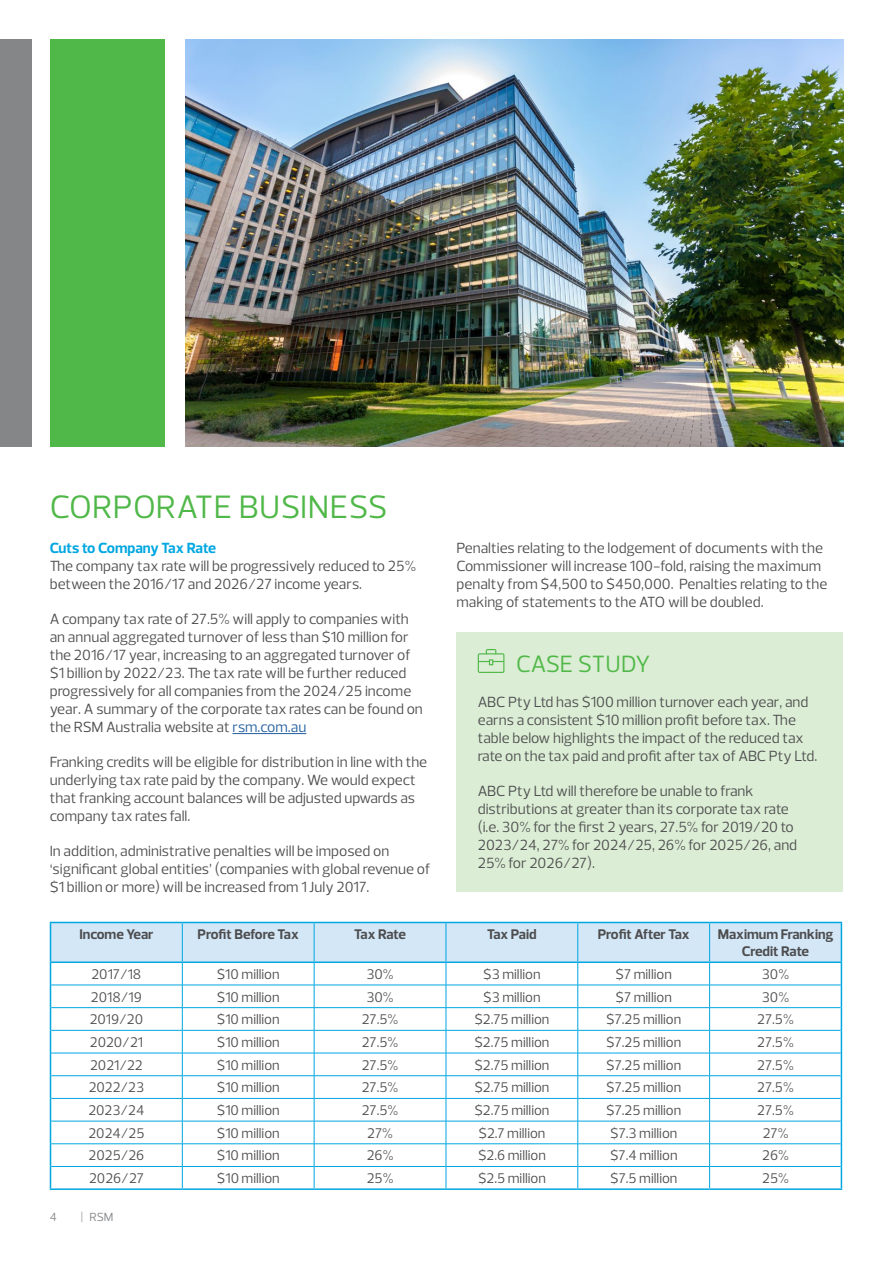
<style>
.page{position:relative;width:893px;height:1263px;background:#fff}
.page>*{position:absolute;margin:0;border:0;box-sizing:border-box;transform-origin:0 0}
.t1{font:33px "Prelo";letter-spacing:.015em;color:#50b848}
.t2{font:24px "Prelo";letter-spacing:-.015em;color:#50b848}
.t3{font:15px/18px "Prelo";color:#4d4d4f}
.t4{font:700 15px "Prelo";color:#00a7e1}
.t5{font:14.25px "Prelo";color:#4d4d4f}
.t6{font:700 14.25px/17.1px "Prelo";color:#4d4d4f;text-align:center}
.t7{font:12px "Prelo";color:#848688}
.s1{color:#215e9e}
</style>
<div class="page">
<hr style="left:232px;top:733px;width:74px;height:1px;background:#215e9e">
<img style="left:186px;top:39px;width:657px;height:407px">
<div style="left:50px;top:39px;width:114px;height:407px;background:#50b848"></div>
<div style="left:0;top:39px;width:31px;height:407px;background:#848688"></div>
<hr style="left:50px;top:1188px;width:132px;height:2px;background:#00a7e1">
<hr style="left:182px;top:1188px;width:132px;height:2px;background:#00a7e1">
<hr style="left:314px;top:1188px;width:132px;height:2px;background:#00a7e1">
<hr style="left:446px;top:1188px;width:132px;height:2px;background:#00a7e1">
<hr style="left:578px;top:1188px;width:132px;height:2px;background:#00a7e1">
<hr style="left:710px;top:1188px;width:132px;height:2px;background:#00a7e1">
<svg style="left:50px;top:922px;width:792px;height:266px"></svg>
<hr style="left:710px;top:985px;width:131px;height:1px;background:#00a7e1">
<div style="left:456px;top:632px;width:387px;height:260px;background:#dbedd4"></div>
<svg style="left:478px;top:649px;width:26px;height:24px"></svg>
<h1 class="t1" style="left:50px;top:487px;width:339px">CORPORATE BUSINESS</h1>
<p class="t4" style="left:50px;top:539px;width:168px">Cuts to Company Tax Rate</p>
<p class="t3" style="left:50px;top:557px;width:368px">The company tax rate will be progressively reduced to 25% between the 2016/17 and 2026/27 income years.</p>
<p class="t3" style="left:50px;top:610px;width:375px">A company tax rate of 27.5% will apply to companies with an annual aggregated turnover of less than $10 million for the 2016/17 year, increasing to an aggregated turnover of $1 billion by 2022/23. The tax rate will be further reduced progressively for all companies from the 2024/25 income year. A summary of the corporate tax rates can be found on the RSM Australia website at <span class="s1">rsm.com.au</span></p>
<p class="t3" style="left:50px;top:753px;width:379px">Franking credits will be eligible for distribution in line with the underlying tax rate paid by the company. We would expect that franking account balances will be adjusted upwards as company tax rates fall.</p>
<p class="t3" style="left:50px;top:842px;width:382px">In addition, administrative penalties will be imposed on ‘significant global entities’ (companies with global revenue of $1 billion or more) will be increased from 1 July 2017.</p>
<p class="t3" style="left:456px;top:539px;width:372px">Penalties relating to the lodgement of documents with the Commissioner will increase 100-fold, raising the maximum penalty from $4,500 to $450,000. Penalties relating to the making of statements to the ATO will be doubled.</p>
<h2 class="t2" style="left:516px;top:649px;width:136px">CASE STUDY</h2>
<p class="t3" style="left:478px;top:693px;width:341px">ABC Pty Ltd has $100 million turnover each year, and earns a consistent $10 million profit before tax. The table below highlights the impact of the reduced tax rate on the tax paid and profit after tax of ABC Pty Ltd.</p>
<p class="t3" style="left:478px;top:782px;width:321px">ABC Pty Ltd will therefore be unable to frank distributions at greater than its corporate tax rate (i.e. 30% for the first 2 years, 27.5% for 2019/20 to 2023/24, 27% for 2024/25, 26% for 2025/26, and 25% for 2026/27).</p>
<p class="t6" style="left:79px;top:926px;width:76px">Income Year</p>
<p class="t6" style="left:198px;top:926px;width:103px">Profit Before Tax</p>
<p class="t6" style="left:354px;top:926px;width:53px">Tax Rate</p>
<p class="t6" style="left:487px;top:926px;width:51px">Tax Paid</p>
<p class="t6" style="left:598px;top:926px;width:93px">Profit After Tax</p>
<p class="t6" style="left:718px;top:926px;width:117px">Maximum Franking<br>Credit Rate</p>
<p class="t5" style="left:91px;top:965px;width:51px">2017/18</p>
<p class="t5" style="left:217px;top:965px;width:64px">$10 million</p>
<p class="t5" style="left:366px;top:965px;width:29px">30%</p>
<p class="t5" style="left:483px;top:965px;width:59px">$3 million</p>
<p class="t5" style="left:615px;top:965px;width:58px">$7 million</p>
<p class="t5" style="left:762px;top:965px;width:29px">30%</p>
<p class="t5" style="left:91px;top:988px;width:52px">2018/19</p>
<p class="t5" style="left:217px;top:988px;width:64px">$10 million</p>
<p class="t5" style="left:366px;top:988px;width:29px">30%</p>
<p class="t5" style="left:483px;top:988px;width:59px">$3 million</p>
<p class="t5" style="left:615px;top:988px;width:58px">$7 million</p>
<p class="t5" style="left:762px;top:988px;width:29px">30%</p>
<p class="t5" style="left:90px;top:1011px;width:55px">2019/20</p>
<p class="t5" style="left:217px;top:1011px;width:64px">$10 million</p>
<p class="t5" style="left:362px;top:1011px;width:38px">27.5%</p>
<p class="t5" style="left:474px;top:1011px;width:77px">$2.75 million</p>
<p class="t5" style="left:606px;top:1011px;width:77px">$7.25 million</p>
<p class="t5" style="left:757px;top:1011px;width:38px">27.5%</p>
<p class="t5" style="left:90px;top:1033px;width:55px">2020/21</p>
<p class="t5" style="left:217px;top:1033px;width:64px">$10 million</p>
<p class="t5" style="left:362px;top:1033px;width:38px">27.5%</p>
<p class="t5" style="left:474px;top:1033px;width:77px">$2.75 million</p>
<p class="t5" style="left:606px;top:1033px;width:77px">$7.25 million</p>
<p class="t5" style="left:757px;top:1033px;width:38px">27.5%</p>
<p class="t5" style="left:90px;top:1056px;width:54px">2021/22</p>
<p class="t5" style="left:217px;top:1056px;width:64px">$10 million</p>
<p class="t5" style="left:362px;top:1056px;width:38px">27.5%</p>
<p class="t5" style="left:474px;top:1056px;width:77px">$2.75 million</p>
<p class="t5" style="left:606px;top:1056px;width:77px">$7.25 million</p>
<p class="t5" style="left:757px;top:1056px;width:38px">27.5%</p>
<p class="t5" style="left:89px;top:1079px;width:57px">2022/23</p>
<p class="t5" style="left:217px;top:1079px;width:64px">$10 million</p>
<p class="t5" style="left:362px;top:1079px;width:38px">27.5%</p>
<p class="t5" style="left:474px;top:1079px;width:77px">$2.75 million</p>
<p class="t5" style="left:606px;top:1079px;width:77px">$7.25 million</p>
<p class="t5" style="left:757px;top:1079px;width:38px">27.5%</p>
<p class="t5" style="left:88px;top:1101px;width:58px">2023/24</p>
<p class="t5" style="left:217px;top:1101px;width:64px">$10 million</p>
<p class="t5" style="left:362px;top:1101px;width:38px">27.5%</p>
<p class="t5" style="left:474px;top:1101px;width:77px">$2.75 million</p>
<p class="t5" style="left:606px;top:1101px;width:77px">$7.25 million</p>
<p class="t5" style="left:757px;top:1101px;width:38px">27.5%</p>
<p class="t5" style="left:88px;top:1124px;width:58px">2024/25</p>
<p class="t5" style="left:217px;top:1124px;width:64px">$10 million</p>
<p class="t5" style="left:367px;top:1124px;width:27px">27%</p>
<p class="t5" style="left:478px;top:1124px;width:68px">$2.7 million</p>
<p class="t5" style="left:610px;top:1124px;width:69px">$7.3 million</p>
<p class="t5" style="left:763px;top:1124px;width:27px">27%</p>
<p class="t5" style="left:89px;top:1147px;width:57px">2025/26</p>
<p class="t5" style="left:217px;top:1147px;width:64px">$10 million</p>
<p class="t5" style="left:367px;top:1147px;width:28px">26%</p>
<p class="t5" style="left:478px;top:1147px;width:69px">$2.6 million</p>
<p class="t5" style="left:610px;top:1147px;width:69px">$7.4 million</p>
<p class="t5" style="left:762px;top:1147px;width:28px">26%</p>
<p class="t5" style="left:89px;top:1169px;width:56px">2026/27</p>
<p class="t5" style="left:217px;top:1169px;width:64px">$10 million</p>
<p class="t5" style="left:367px;top:1169px;width:28px">25%</p>
<p class="t5" style="left:478px;top:1169px;width:69px">$2.5 million</p>
<p class="t5" style="left:610px;top:1169px;width:69px">$7.5 million</p>
<p class="t5" style="left:762px;top:1169px;width:28px">25%</p>
<p class="t7" style="left:50px;top:1209px;width:9px">4</p>
<p class="t7" style="left:81px;top:1209px;width:34px">| RSM</p>
</div>
